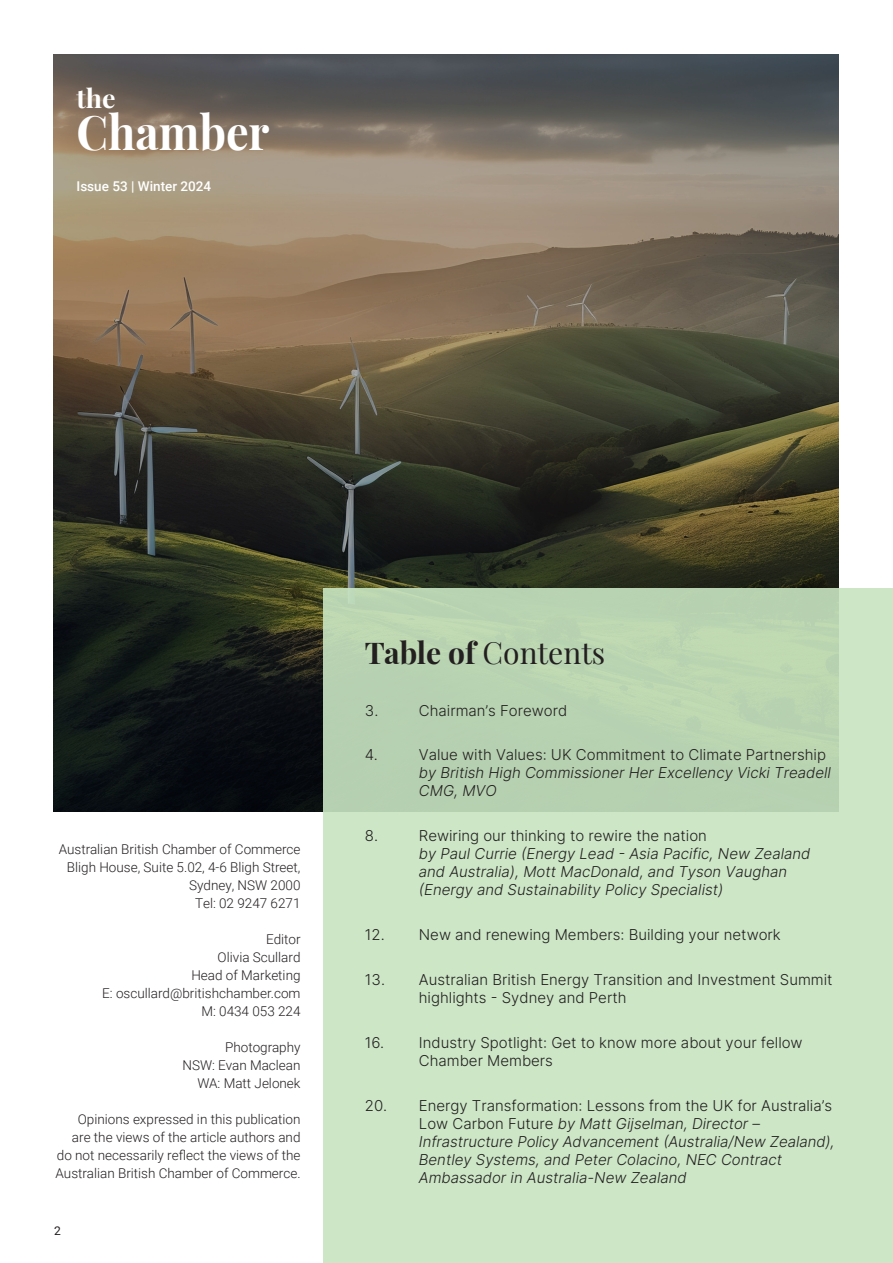
<style>
.page{position:relative;width:893px;height:1263px;background:#fff}
.page>*{position:absolute;margin:0;border:0;box-sizing:border-box;transform-origin:0 0}
.t1{font:700 47.7px "Playfair Display";color:#fff;scale:.94 1}
.t2{font:30px "Playfair Display";color:#231f20}
.t3{font:700 25.95px "Playfair Display";color:#fff}
.t4{font:15px/18px "Inter";color:#231f20}
.t5{font:300 13.5px/18px "Roboto";color:#231f20;text-align:right}
.t6{font:500 13.5px "Roboto";color:#fff}
.t7{font:12px "Roboto";color:#231f20}
.s1{font-weight:700}
</style>
<div class="page">
<div style="left:53px;top:53px;width:787px;height:759px;background:#231f20;opacity:.38"></div>
<div style="left:323px;top:588px;width:570px;height:675px;background:linear-gradient(to bottom,#bbd5b3,#d2ebcc)"></div>
<p class="t3" style="left:77px;top:78px;width:41px">the</p>
<p class="t1" style="left:77px;top:95px;width:207px">Chamber</p>
<p class="t6" style="left:77px;top:177px;width:136px">Issue 53 | Winter 2024</p>
<p class="t5" style="left:59px;top:840px;width:243px">Australian British Chamber of Commerce</p>
<p class="t5" style="left:67px;top:858px;width:235px">Bligh House, Suite 5.02, 4-6 Bligh Street,</p>
<p class="t5" style="left:189px;top:876px;width:113px">Sydney, NSW 2000</p>
<p class="t5" style="left:195px;top:894px;width:107px">Tel: 02 9247 6271</p>
<p class="t5" style="left:266px;top:930px;width:36px">Editor</p>
<p class="t5" style="left:218px;top:948px;width:84px">Olivia Scullard</p>
<p class="t5" style="left:191px;top:966px;width:111px">Head of Marketing</p>
<p class="t5" style="left:102px;top:984px;width:200px">E: oscullard@britishchamber.com</p>
<p class="t5" style="left:201px;top:1002px;width:101px">M: 0434 053 224</p>
<p class="t5" style="left:225px;top:1038px;width:77px">Photography</p>
<p class="t5" style="left:182px;top:1056px;width:120px">NSW: Evan Maclean</p>
<p class="t5" style="left:197px;top:1074px;width:105px">WA: Matt Jelonek</p>
<p class="t5" style="left:56px;top:1110px;width:246px">Opinions expressed in this publication<br>are the views of the article authors and do not necessarily reflect the views of the Australian British Chamber of Commerce.</p>
<p class="t7" style="left:54px;top:1222px;width:8px">2</p>
<p class="t2" style="left:365px;top:629px;width:242px"><span class="s1">Table of</span> Contents</p>
<p class="t4" style="left:365px;top:701px;width:15px">3.</p>
<p class="t4" style="left:419px;top:701px;width:150px">Chairman’s Foreword</p>
<p class="t4" style="left:365px;top:746px;width:14px">4.</p>
<p class="t4" style="left:419px;top:746px;width:409px">Value with Values: UK Commitment to Climate Partnership</p>
<p class="t4" style="left:419px;top:764px;width:414px">by British High Commissioner Her Excellency Vicki Treadell<br>CMG, MVO</p>
<p class="t4" style="left:365px;top:826px;width:15px">8.</p>
<p class="t4" style="left:419px;top:826px;width:289px">Rewiring our thinking to rewire the nation</p>
<p class="t4" style="left:419px;top:844px;width:393px">by Paul Currie (Energy Lead - Asia Pacific, New Zealand and Australia), Mott MacDonald, and Tyson Vaughan (Energy and Sustainability Policy Specialist)</p>
<p class="t4" style="left:365px;top:925px;width:417px">12. New and renewing Members: Building your network</p>
<p class="t4" style="left:419px;top:970px;width:415px;text-indent:-54px">13. Australian British Energy Transition and Investment Summit highlights - Sydney and Perth</p>
<p class="t4" style="left:419px;top:1033px;width:385px;text-indent:-54px">16. Industry Spotlight: Get to know more about your fellow<br>Chamber Members</p>
<p class="t4" style="left:419px;top:1096px;width:417px;text-indent:-54px">20. Energy Transformation: Lessons from the UK for Australia’s Low Carbon Future by Matt Gijselman, Director – Infrastructure Policy Advancement (Australia/New Zealand), Bentley Systems, and Peter Colacino, NEC Contract Ambassador in Australia-New Zealand</p>
</div>
